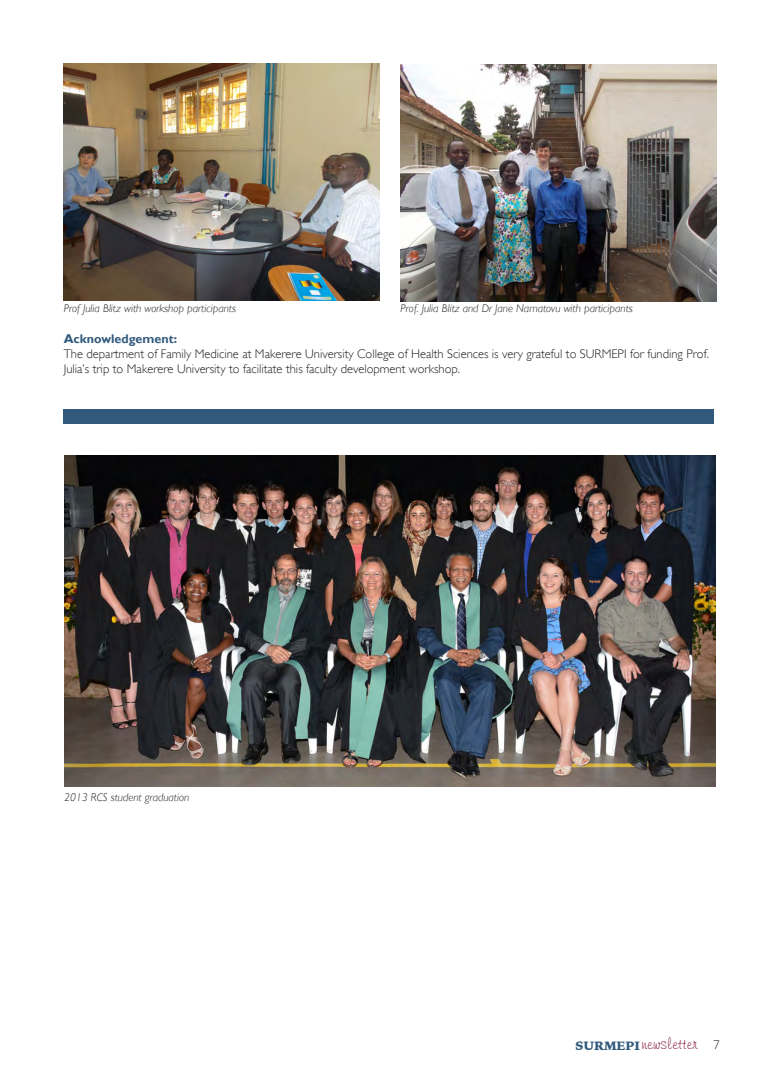
<style>
.page{position:relative;width:780px;height:1088px;background:#fff}
.page>*{position:absolute;margin:0;border:0;box-sizing:border-box;transform-origin:0 0}
.t1{font:16.88px "Freehand 591 BT Regular A";color:#8b2642}
.teks{font:300 12.5px/15px "Gill Sans";color:#231f20}
.foto{font:italic 300 11.25px "Gill Sans";color:#231f20}
.s1{font-weight:700;color:#31597c}
.s2{font-family:"Iowan Old Style BT";font-weight:900;font-size:12px;color:#31597c}
.s3{font-family:"Gill Sans";font-weight:300;font-size:12.5px;color:#231f20}
</style>
<div class="page">
<img style="left:64px;top:64px;width:315px;height:236px">
<img style="left:400px;top:64px;width:316px;height:237px">
<img style="left:64px;top:455px;width:651px;height:332px">
<div style="left:64px;top:409px;width:650px;height:15px;background:#31597c"></div>
<p class="foto" style="left:64px;top:301px;width:174px">Prof Julia Blitz with workshop participants</p>
<p class="foto" style="left:400px;top:301px;width:234px">Prof. Julia Blitz and Dr Jane Namatovu with participants</p>
<p class="teks" style="left:64px;top:331px;width:646px"><span class="s1">Acknowledgement:<br></span>The department of Family Medicine at Makerere University College of Health Sciences is very grateful to SURMEPI for funding Prof.<br>Julia’s trip to Makerere University to facilitate this faculty development workshop.</p>
<p class="foto" style="left:64px;top:790px;width:126px">2013 RCS student graduation</p>
<h1 class="t1" style="left:575px;top:1033px;width:146px"><span class="s2">SURMEPI</span> newsletter <span class="s3">7</span></h1>
</div>
